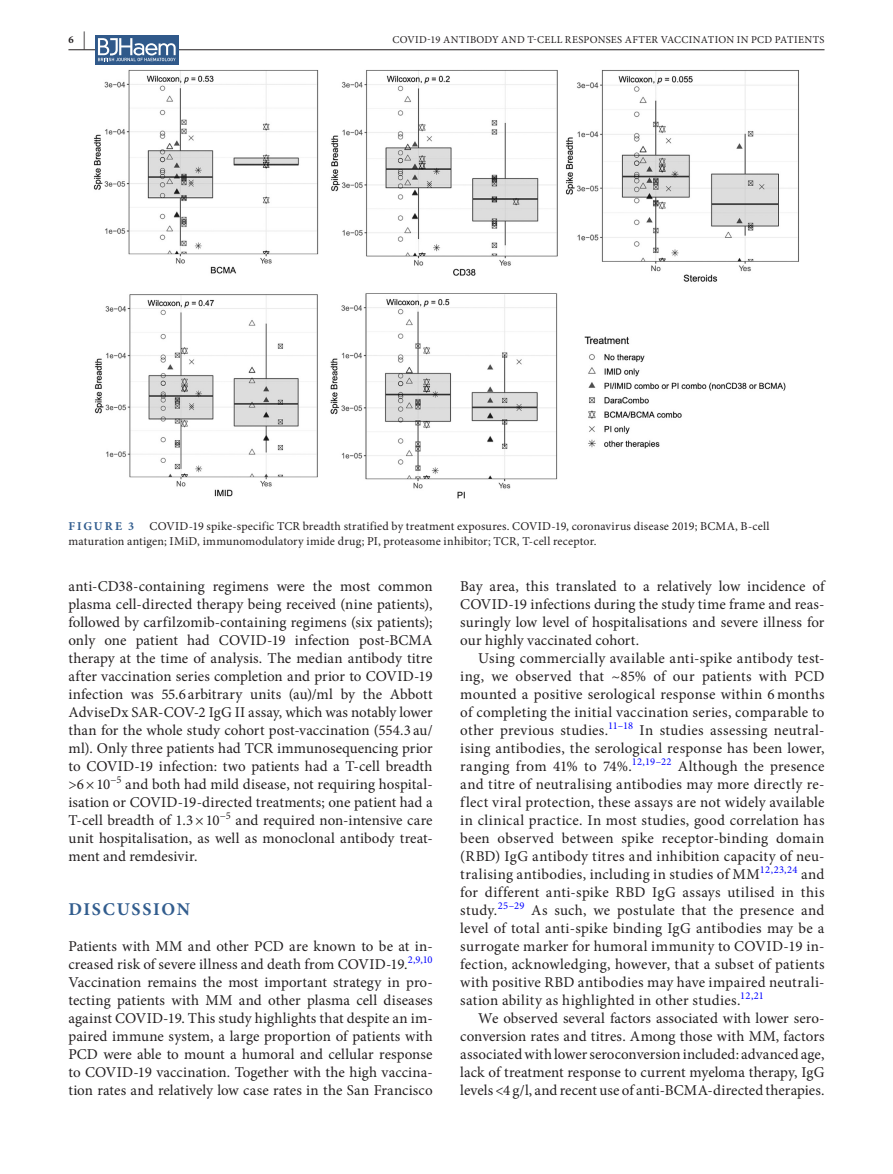
<style>
.page{position:relative;width:893px;height:1174px;background:#fff}
.page>*{position:absolute;margin:0;border:0;box-sizing:border-box;transform-origin:0 0}
.t1{font:700 18px "Minion Pro";letter-spacing:.09em;color:#325d8e}
.t2{font:15px/18px "Minion Pro";letter-spacing:.01em;color:#231f20;text-align:justify}
.t3{font:12px/15px "Minion Pro";letter-spacing:.015em;color:#231f20}
.t4{font:700 12px "Minion Pro";letter-spacing:.17em;color:#325d8e}
.t5{font:10.5px "Minion Pro";letter-spacing:.03em;color:#231f20}
.t6{font:10.5px "Minion Pro";letter-spacing:.015em;color:#00f}
.t7{font:700 10.5px "Minion Pro";color:#231f20}
.s1{font-size:18px}
</style>
<div class="page">
<hr style="left:68px;top:49px;width:756px;height:1px;background:#231f20">
<div style="left:95px;top:35px;width:83px;height:30px;background:#30598a"></div>
<svg style="left:98px;top:38px;width:78px;height:23px"></svg>
<img style="left:94px;top:70px;width:705px;height:429px">
<p class="t7" style="left:68px;top:32px;width:19px">6 <span class="s1">|</span></p>
<p class="t5" style="left:392px;top:32px;width:433px">COVID-19 ANTIBODY AND T-CELL RESPONSES AFTER VACCINATION IN PCD PATIENTS</p>
<p class="t3" style="left:68px;top:519px;width:703px;text-indent:81px">COVID-19 spike-specific TCR breadth stratified by treatment exposures. COVID-19, coronavirus disease 2019; BCMA, B‑cell maturation antigen; IMiD, immunomodulatory imide drug; PI, proteasome inhibitor; TCR, T-cell receptor.</p>
<p class="t4" style="left:69px;top:518px;width:67px">FIGURE 3</p>
<p class="t2" style="left:68px;top:577px;width:366px">anti-CD38-containing regimens were the most common plasma cell-directed therapy being received (nine patients), followed by carfilzomib-containing regimens (six patients); only one patient had COVID-19 infection post-BCMA therapy at the time of analysis. The median antibody titre after vaccination series completion and prior to COVID-19 infection was 55.6 arbitrary units (au)/ml by the Abbott AdviseDx SAR-COV-2 IgG II assay, which was notably lower than for the whole study cohort post-vaccination (554.3 au/ ml). Only three patients had TCR immunosequencing prior to COVID-19 infection: two patients had a T-cell breadth &gt;6×10</p>
<p class="t5" style="left:111px;top:772px;width:13px">−5</p>
<p class="t2" style="left:68px;top:775px;width:366px;text-indent:57px">and both had mild disease, not requiring hospital&shy;isation or COVID-19-directed treatments; one patient had a T-cell breadth of 1.3×10</p>
<p class="t5" style="left:220px;top:808px;width:13px">−5</p>
<p class="t2" style="left:68px;top:811px;width:366px;text-indent:167px">and required non-intensive care unit hospitalisation, as well as monoclonal antibody treat&shy;ment and remdesivir.</p>
<p class="t1" style="left:68px;top:897px;width:123px">DISCUSSION</p>
<p class="t2" style="left:68px;top:937px;width:366px">Patients with MM and other PCD are known to be at in&shy;creased risk of severe illness and death from COVID-19.</p>
<p class="t6" style="left:408px;top:952px;width:26px">2,9,10</p>
<p class="t2" style="left:68px;top:973px;width:366px">Vaccination remains the most important strategy in pro&shy;tecting patients with MM and other plasma cell diseases against COVID-19. This study highlights that despite an im&shy;paired immune system, a large proportion of patients with PCD were able to mount a humoral and cellular response to COVID-19 vaccination. Together with the high vaccina&shy;tion rates and relatively low case rates in the San Francisco</p>
<p class="t2" style="left:460px;top:577px;width:366px">Bay area, this translated to a relatively low incidence of COVID-19 infections during the study time frame and reas&shy;suringly low level of hospitalisations and severe illness for our highly vaccinated cohort.</p>
<p class="t2" style="left:460px;top:649px;width:366px;text-indent:18px">Using commercially available anti-spike antibody test&shy;ing, we observed that ~85% of our patients with PCD mounted a positive serological response within 6 months of completing the initial vaccination series, comparable to other previous studies.</p>
<p class="t6" style="left:608px;top:718px;width:27px">11–18</p>
<p class="t2" style="left:460px;top:721px;width:366px;text-indent:179px">In studies assessing neutral&shy;ising antibodies, the serological response has been lower, ranging from 41% to 74%.</p>
<p class="t6" style="left:632px;top:754px;width:41px">12,19–22</p>
<p class="t2" style="left:460px;top:757px;width:366px;text-indent:217px">Although the presence and titre of neutralising antibodies may more directly re&shy;flect viral protection, these assays are not widely available in clinical practice. In most studies, good correlation has been observed between spike receptor-binding domain (RBD) IgG antibody titres and inhibition capacity of neu&shy;tralising antibodies, including in studies of MM</p>
<p class="t6" style="left:760px;top:862px;width:39px">12,23,24</p>
<p class="t2" style="left:460px;top:865px;width:366px;text-indent:341px">and for different anti-spike RBD IgG assays utilised in this study.</p>
<p class="t6" style="left:498px;top:898px;width:28px">25–29</p>
<p class="t2" style="left:460px;top:901px;width:366px;text-indent:71px">As such, we postulate that the presence and level of total anti-spike binding IgG antibodies may be a surrogate marker for humoral immunity to COVID-19 in&shy;fection, acknowledging, however, that a subset of patients with positive RBD antibodies may have impaired neutrali&shy;sation ability as highlighted in other studies.</p>
<p class="t6" style="left:740px;top:988px;width:25px">12,21</p>
<p class="t2" style="left:460px;top:1009px;width:366px;text-indent:18px">We observed several factors associated with lower sero&shy;conversion rates and titres. Among those with MM, factors associated with lower seroconversion included: advanced age, lack of treatment response to current myeloma therapy, IgG levels &lt;4 g/l, and recent use of anti-BCMA-directed therapies.</p>
</div>
